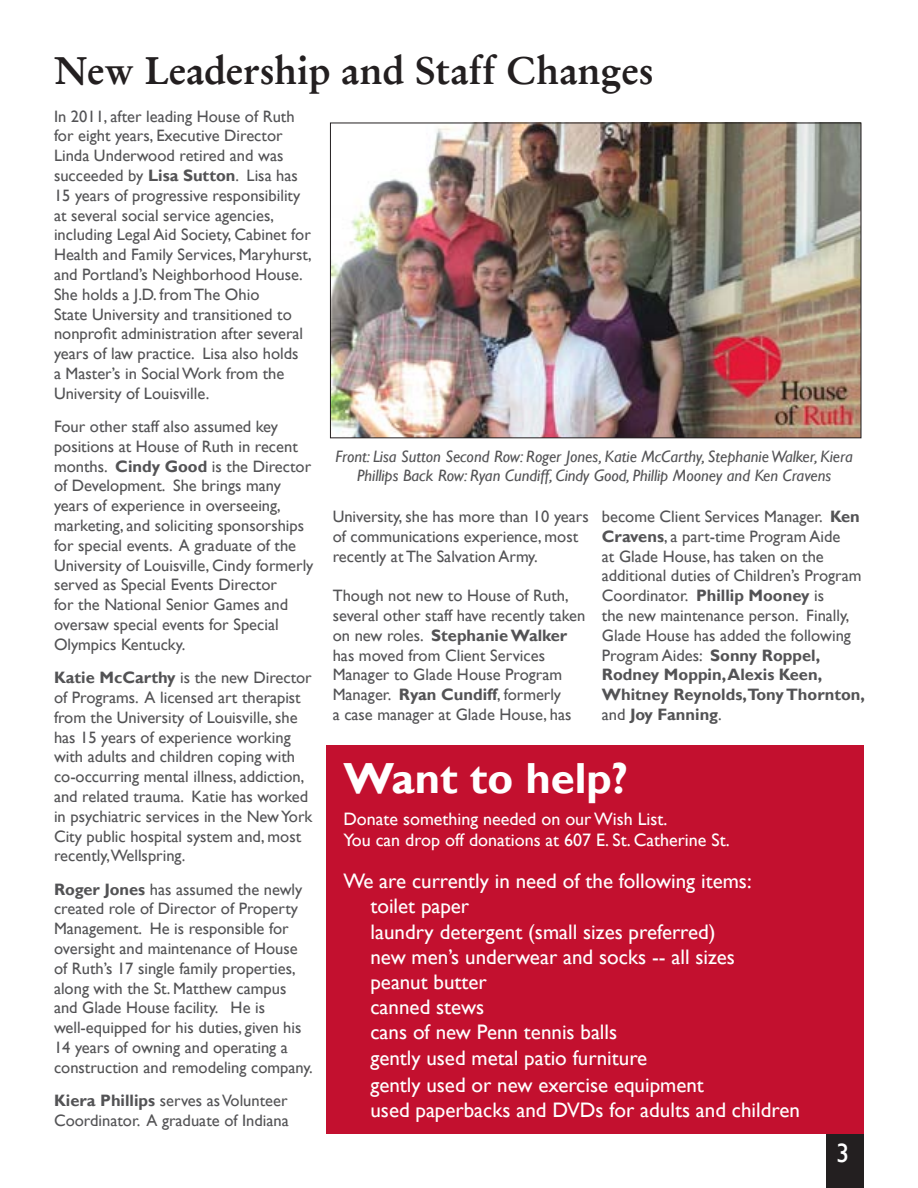
<style>
.page{position:relative;width:918px;height:1188px;background:#fff}
.page>*{position:absolute;margin:0;border:0;box-sizing:border-box;transform-origin:0 0}
.t1{font:700 43.5px "Gill Sans";color:#fff}
.t2{font:600 39px "Garamond";color:#231f20}
.t3{font:26.55px "Gill Sans";color:#fff}
.t4{font:21px "Gill Sans";color:#fff}
.t5{font:18px "Gill Sans";color:#fff}
.t6{font:16.5px/19.8px "Gill Sans";color:#535355}
.t7{font:italic 16.5px/19.8px "Gill Sans";color:#535355;text-align:center}
.s1{font-weight:700}
</style>
<div class="page">
<div style="left:327px;top:745px;width:537px;height:389px;background:#c3102f"></div>
<div style="left:827px;top:1134px;width:37px;height:54px;background:#231f20"></div>
<img style="left:332px;top:125px;width:527px;height:311px">
<div style="left:330px;top:123px;width:531px;height:315px;border:1px solid #231f20"></div>
<p class="t2" style="left:54px;top:44px;width:601px">New Leadership and Staff Changes</p>
<p class="t6" style="left:54px;top:106px;width:259px">In 2011, after leading House of Ruth for eight years, Executive Director Linda Underwood retired and was succeeded by <span class="s1">Lisa Sutton</span>. Lisa has 15 years of progressive responsibility at several social service agencies, including Legal Aid Society, Cabinet for Health and Family Services, Maryhurst, and Portland’s Neighborhood House.<br>She holds a J.D. from The Ohio<br>State University and transitioned to nonprofit administration after several years of law practice. Lisa also holds<br>a Master’s in Social Work from the University of Louisville.</p>
<p class="t6" style="left:54px;top:417px;width:261px">Four other staff also assumed key positions at House of Ruth in recent months. <span class="s1">Cindy Good</span> is the Director of Development. She brings many years of experience in overseeing, marketing, and soliciting sponsorships for special events. A graduate of the University of Louisville, Cindy formerly served as Special Events Director<br>for the National Senior Games and oversaw special events for Special Olympics Kentucky.</p>
<p class="t6" style="left:54px;top:668px;width:260px"><span class="s1">Katie McCarthy</span> is the new Director of Programs. A licensed art therapist from the University of Louisville, she has 15 years of experience working with adults and children coping with co-occurring mental illness, addiction, and related trauma. Katie has worked in psychiatric services in the New York City public hospital system and, most recently,Wellspring.</p>
<p class="t6" style="left:54px;top:880px;width:260px"><span class="s1">Roger Jones</span> has assumed the newly created role of Director of Property Management. He is responsible for oversight and maintenance of House of Ruth’s 17 single family properties, along with the St. Matthew campus and Glade House facility. He is well-equipped for his duties, given his 14 years of owning and operating a construction and remodeling company.</p>
<p class="t6" style="left:54px;top:1091px;width:236px"><span class="s1">Kiera Phillips</span> serves as Volunteer<br>Coordinator. A graduate of Indiana</p>
<p class="t7" style="left:336px;top:446px;width:519px">Front: Lisa Sutton Second Row: Roger Jones, Katie McCarthy, Stephanie Walker, Kiera<br>Phillips Back Row: Ryan Cundiff, Cindy Good, Phillip Mooney and Ken Cravens</p>
<p class="t6" style="left:333px;top:507px;width:258px">University, she has more than 10 years of communications experience, most recently at The Salvation Army.</p>
<p class="t6" style="left:333px;top:586px;width:254px">Though not new to House of Ruth, several other staff have recently taken on new roles. <span class="s1">Stephanie Walker </span>has moved from Client Services<br>Manager to Glade House Program<br>Manager. <span class="s1">Ryan Cundiff</span>, formerly<br>a case manager at Glade House, has</p>
<p class="t6" style="left:602px;top:507px;width:265px">become Client Services Manager. <span class="s1">Ken<br>Cravens</span>, a part-time Program Aide<br>at Glade House, has taken on the additional duties of Children’s Program<br>Coordinator. <span class="s1">Phillip Mooney</span> is<br>the new maintenance person. Finally,<br>Glade House has added the following<br>Program Aides: <span class="s1">Sonny Roppel,<br>Rodney Moppin, Alexis Keen,<br>Whitney Reynolds,Tony Thornton, </span>and <span class="s1">Joy Fanning</span>.</p>
<p class="t1" style="left:343px;top:752px;width:286px">Want to help?</p>
<p class="t5" style="left:343px;top:808px;width:325px">Donate something needed on our Wish List.</p>
<p class="t5" style="left:343px;top:830px;width:388px">You can drop off donations at 607 E. St. Catherine St.</p>
<p class="t4" style="left:343px;top:869px;width:410px">We are currently in need of the following items:</p>
<p class="t4" style="left:370px;top:894px;width:100px">toilet paper</p>
<p class="t4" style="left:370px;top:919px;width:347px">laundry detergent (small sizes preferred)</p>
<p class="t4" style="left:370px;top:945px;width:366px">new men’s underwear and socks -- all sizes</p>
<p class="t4" style="left:370px;top:970px;width:118px">peanut butter</p>
<p class="t4" style="left:370px;top:995px;width:115px">canned stews</p>
<p class="t4" style="left:370px;top:1020px;width:248px">cans of new Penn tennis balls</p>
<p class="t4" style="left:370px;top:1045px;width:278px">gently used metal patio furniture</p>
<p class="t4" style="left:370px;top:1072px;width:335px">gently used or new exercise equipment</p>
<p class="t4" style="left:370px;top:1098px;width:431px">used paperbacks and DVDs for adults and children</p>
<p class="t3" style="left:836px;top:1137px;width:15px">3</p>
</div>
